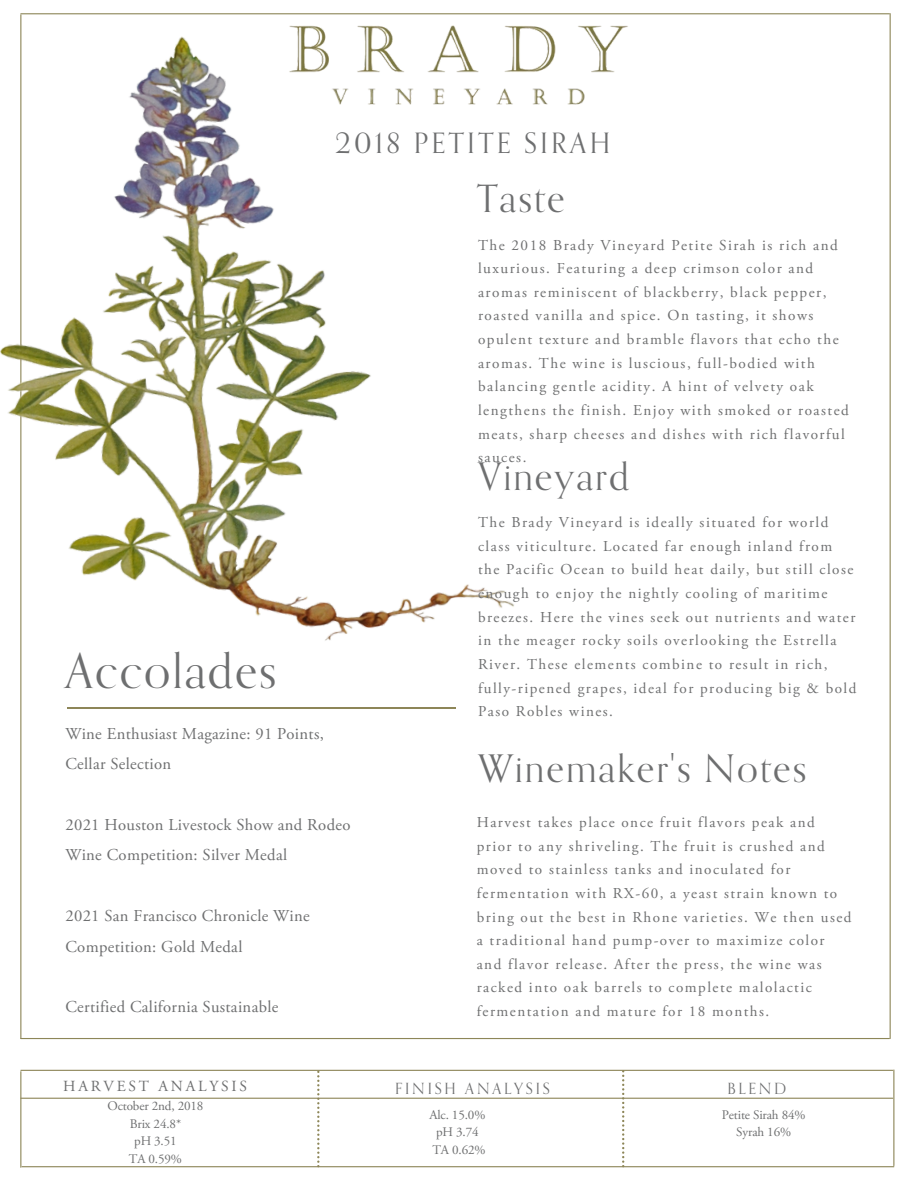
<style>
.page{position:relative;width:918px;height:1188px;background:#fff}
.page>*{position:absolute;margin:0;border:0;box-sizing:border-box;transform-origin:0 0}
.t1{font:48px "Orpheus Pro";letter-spacing:.04em;color:#6e6f70}
.t2{font:38.1px "Orpheus Pro";letter-spacing:.055em;color:#6e6f70}
.t3{font:28.05px "Orpheus Pro";letter-spacing:.115em;color:#6e6f70}
.t4{font:16.65px/30.3px "Adobe Garamond Pro";letter-spacing:.02em;color:#6e6f70}
.t5{font:15.45px "Orpheus Pro";letter-spacing:.18em;color:#6e6f70}
.t6{font:15.45px "Adobe Garamond Pro";letter-spacing:.18em;color:#6e6f70}
.t7{font:15.15px/23.7px "Adobe Garamond Pro";letter-spacing:.1em;color:#6e6f70}
.t8{font:13.05px/17.4px "Adobe Garamond Pro";letter-spacing:-.01em;color:#6e6f70;text-align:center}
</style>
<div class="page">
<img style="left:533px;top:25px;width:95px;height:80px">
<hr style="left:21px;top:13px;width:868px;height:1px;background:#8d8658">
<hr style="left:20px;top:15px;width:1px;height:1024px;background:#8d8658">
<hr style="left:21px;top:1038px;width:868px;height:1px;background:#8d8658">
<hr style="left:890px;top:14px;width:1px;height:1025px;background:#8d8658">
<hr style="left:21px;top:1098px;width:872px;height:1px;background:#8d8658">
<svg style="left:317px;top:1071px;width:2px;height:95px"></svg>
<hr style="left:22px;top:1166px;width:872px;height:1px;background:#8d8658">
<svg style="left:622px;top:1071px;width:2px;height:95px"></svg>
<hr style="left:21px;top:1070px;width:872px;height:1px;background:#8d8658">
<hr style="left:20px;top:1072px;width:1px;height:95px;background:#8d8658">
<hr style="left:893px;top:1070px;width:1px;height:96px;background:#8d8658">
<img style="left:0;top:13px;width:533px;height:803px">
<h3 class="t3" style="left:335px;top:125px;width:276px">2018 PETITE SIRAH</h3>
<h1 class="t1" style="left:65px;top:641px;width:213px">Accolades</h1>
<p class="t4" style="left:65px;top:720px;width:260px">Wine Enthusiast Magazine: 91 Points,<br>Cellar Selection</p>
<p class="t4" style="left:65px;top:811px;width:287px">2021 Houston Livestock Show and Rodeo<br>Wine Competition: Silver Medal</p>
<p class="t4" style="left:65px;top:902px;width:246px">2021 San Francisco Chronicle Wine<br>Competition: Gold Medal</p>
<p class="t4" style="left:65px;top:993px;width:214px">Certified California Sustainable</p>
<h2 class="t2" style="left:477px;top:174px;width:90px">Taste</h2>
<p class="t7" style="left:478px;top:234px;width:372px">The 2018 Brady Vineyard Petite Sirah is rich and luxurious. Featuring a deep crimson color and aromas reminiscent of blackberry, black pepper, roasted vanilla and spice. On tasting, it shows opulent texture and bramble flavors that echo the aromas. The wine is luscious, full-bodied with balancing gentle acidity. A hint of velvety oak lengthens the finish. Enjoy with smoked or roasted meats, sharp cheeses and dishes with rich flavorful sauces.</p>
<h2 class="t2" style="left:478px;top:452px;width:153px">Vineyard</h2>
<p class="t7" style="left:478px;top:512px;width:380px">The Brady Vineyard is ideally situated for world class viticulture. Located far enough inland from the Pacific Ocean to build heat daily, but still close enough to enjoy the nightly cooling of maritime breezes. Here the vines seek out nutrients and water in the meager rocky soils overlooking the Estrella River. These elements combine to result in rich, fully-ripened grapes, ideal for producing big &amp; bold Paso Robles wines.</p>
<h2 class="t2" style="left:478px;top:744px;width:330px">Winemaker's Notes</h2>
<p class="t7" style="left:477px;top:812px;width:376px">Harvest takes place once fruit flavors peak and prior to any shriveling. The fruit is crushed and moved to stainless tanks and inoculated for fermentation with RX-60, a yeast strain known to bring out the best in Rhone varieties. We then used a traditional hand pump-over to maximize color and flavor release. After the press, the wine was racked into oak barrels to complete malolactic fermentation and mature for 18 months.</p>
<p class="t6" style="left:63px;top:1080px;width:185px">HARVEST ANALYSIS</p>
<p class="t5" style="left:395px;top:1078px;width:156px">FINISH ANALYSIS</p>
<p class="t5" style="left:727px;top:1078px;width:60px">BLEND</p>
<p class="t8" style="left:107px;top:1099px;width:97px">October 2nd, 2018<br>Brix 24.8*<br>pH 3.51<br>TA 0.59%</p>
<p class="t8" style="left:722px;top:1107px;width:85px">Petite Sirah 84%<br>Syrah 16%</p>
<p class="t8" style="left:429px;top:1107px;width:58px;text-align:left">Alc. 15.0% pH 3.74<br>TA 0.62%</p>
</div>
